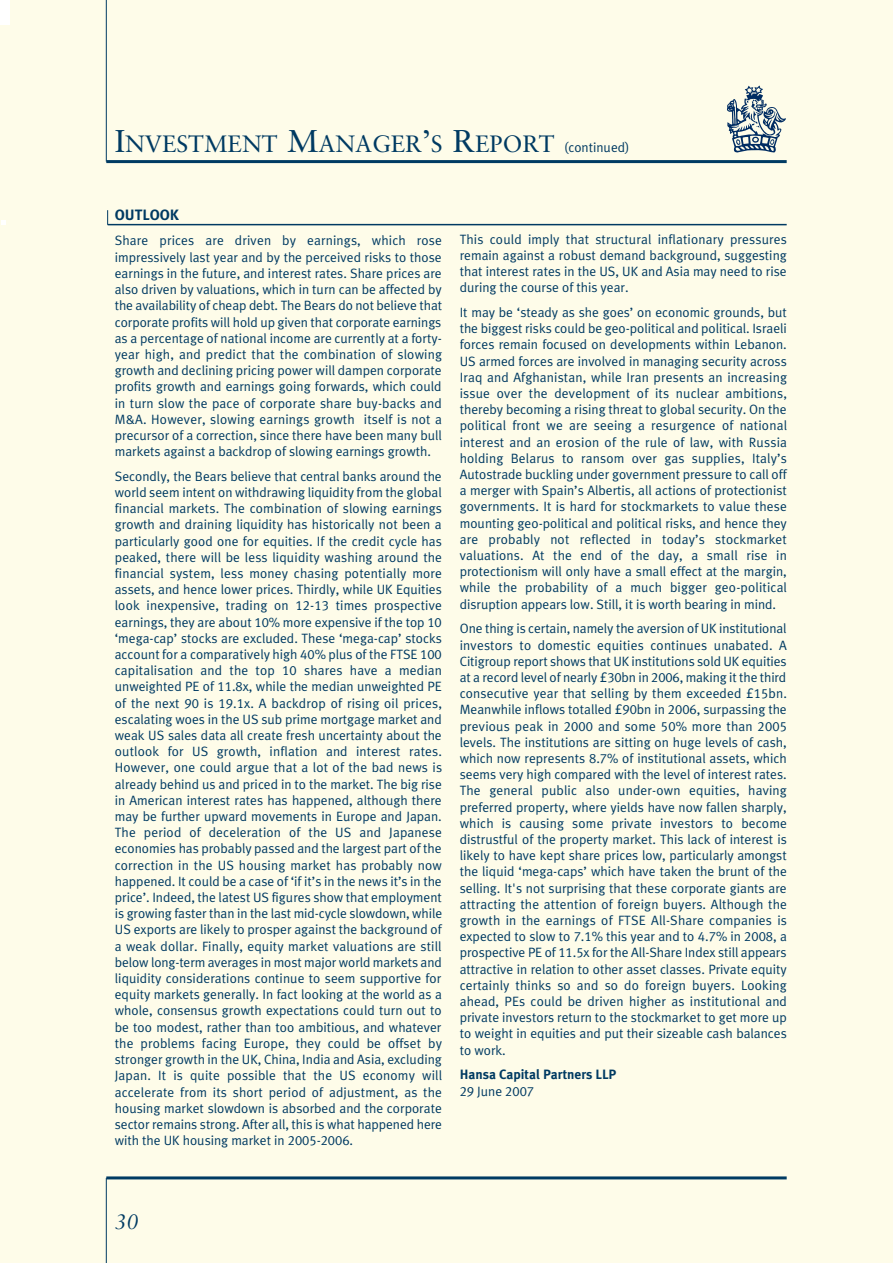
<style>
.page{position:relative;width:893px;height:1263px;background:#fefce9}
.page>*{position:absolute;margin:0;border:0;box-sizing:border-box;transform-origin:0 0}
.t1{font:23.7px "Sabon";color:#003a62}
.t2{font:italic 21px "Sabon";color:#003a62}
.t3{font:700 15px "Cii Meta Plus";color:#003a62}
.t4{font:13.5px/16.2px "Cii Meta Plus Normal";color:#003a62;text-align:justify}
.t5{font:700 13.5px "Cii Meta Plus";color:#003a62}
.s1{font-size:31.5px}
.s2{font-family:"Cii Meta Plus Normal";font-size:13.5px}
</style>
<div class="page">
<svg style="left:727px;top:85px;width:59px;height:67px"></svg>
<hr style="left:106px;top:160px;width:681px;height:3px;background:#003a62">
<hr style="left:106px;top:0;width:1px;height:162px;background:#003a62">
<hr style="left:106px;top:1176px;width:681px;height:3px;background:#003a62">
<hr style="left:106px;top:1178px;width:1px;height:85px;background:#003a62">
<div style="left:0;top:0;width:10px;height:25px;background:#fff"></div>
<svg style="left:107px;top:210px;width:1px;height:15px"></svg>
<svg style="left:1px;top:220px;width:5px;height:5px"></svg>
<hr style="left:108px;top:224px;width:679px;height:1px;background:#003a62">
<h1 class="t1" style="left:115px;top:134px;width:516px"><span class="s1">I</span>NVESTMENT <span class="s1">M</span>ANAGER<span class="s1">’</span>S <span class="s1">R</span>EPORT <span class="s2">(continued)</span></h1>
<p class="t3" style="left:115px;top:206px;width:66px">OUTLOOK</p>
<p class="t4" style="left:115px;top:233px;width:329px">Share prices are driven by earnings, which rose impressively last year and by the perceived risks to those earnings in the future, and interest rates. Share prices are also driven by valuations, which in turn can be affected by the availability of cheap debt. The Bears do not believe that corporate profits will hold up given that corporate earnings as a percentage of national income are currently at a forty&shy;year high, and predict that the combination of slowing growth and declining pricing power will dampen corporate profits growth and earnings going forwards, which could in turn slow the pace of corporate share buy-backs and M&amp;A. However, slowing earnings growth itself is not a precursor of a correction, since there have been many bull markets against a backdrop of slowing earnings growth.</p>
<p class="t4" style="left:115px;top:468px;width:329px">Secondly, the Bears believe that central banks around the world seem intent on withdrawing liquidity from the global financial markets. The combination of slowing earnings growth and draining liquidity has historically not been a particularly good one for equities. If the credit cycle has peaked, there will be less liquidity washing around the financial system, less money chasing potentially more assets, and hence lower prices. Thirdly, while UK Equities look inexpensive, trading on 12-13 times prospective earnings, they are about 10% more expensive if the top 10 ‘mega-cap’ stocks are excluded. These ‘mega-cap’ stocks account for a comparatively high 40% plus of the FTSE 100 capitalisation and the top 10 shares have a median unweighted PE of 11.8x, while the median unweighted PE of the next 90 is 19.1x. A backdrop of rising oil prices, escalating woes in the US sub prime mortgage market and weak US sales data all create fresh uncertainty about the outlook for US growth, inflation and interest rates.<br>However, one could argue that a lot of the bad news is already behind us and priced in to the market. The big rise in American interest rates has happened, although there may be further upward movements in Europe and Japan.<br>The period of deceleration of the US and Japanese economies has probably passed and the largest part of the correction in the US housing market has probably now happened. It could be a case of ‘if it’s in the news it’s in the price’. Indeed, the latest US figures show that employment is growing faster than in the last mid-cycle slowdown, while US exports are likely to prosper against the background of a weak dollar. Finally, equity market valuations are still below long-term averages in most major world markets and liquidity considerations continue to seem supportive for equity markets generally. In fact looking at the world as a whole, consensus growth expectations could turn out to be too modest, rather than too ambitious, and whatever the problems facing Europe, they could be offset by stronger growth in the UK, China, India and Asia, excluding Japan. It is quite possible that the US economy will accelerate from its short period of adjustment, as the housing market slowdown is absorbed and the corporate sector remains strong. After all, this is what happened here with the UK housing market in 2005-2006.</p>
<p class="t4" style="left:460px;top:231px;width:329px">This could imply that structural inflationary pressures remain against a robust demand background, suggesting that interest rates in the US, UK and Asia may need to rise during the course of this year.</p>
<p class="t4" style="left:460px;top:304px;width:329px">It may be ‘steady as she goes’ on economic grounds, but the biggest risks could be geo-political and political. Israeli forces remain focused on developments within Lebanon.<br>US armed forces are involved in managing security across Iraq and Afghanistan, while Iran presents an increasing issue over the development of its nuclear ambitions, thereby becoming a rising threat to global security. On the political front we are seeing a resurgence of national interest and an erosion of the rule of law, with Russia holding Belarus to ransom over gas supplies, Italy’s Autostrade buckling under government pressure to call off a merger with Spain’s Albertis, all actions of protectionist governments. It is hard for stockmarkets to value these mounting geo-political and political risks, and hence they are probably not reflected in today’s stockmarket valuations. At the end of the day, a small rise in protectionism will only have a small effect at the margin, while the probability of a much bigger geo-political disruption appears low. Still, it is worth bearing in mind.</p>
<p class="t4" style="left:460px;top:621px;width:329px">One thing is certain, namely the aversion of UK institutional investors to domestic equities continues unabated. A Citigroup report shows that UK institutions sold UK equities at a record level of nearly £30bn in 2006, making it the third consecutive year that selling by them exceeded £15bn.<br>Meanwhile inflows totalled £90bn in 2006, surpassing the previous peak in 2000 and some 50% more than 2005 levels. The institutions are sitting on huge levels of cash, which now represents 8.7% of institutional assets, which seems very high compared with the level of interest rates.<br>The general public also under-own equities, having preferred property, where yields have now fallen sharply, which is causing some private investors to become distrustful of the property market. This lack of interest is likely to have kept share prices low, particularly amongst the liquid ‘mega-caps’ which have taken the brunt of the selling. It's not surprising that these corporate giants are attracting the attention of foreign buyers. Although the growth in the earnings of FTSE All-Share companies is expected to slow to 7.1% this year and to 4.7% in 2008, a prospective PE of 11.5x for the All-Share Index still appears attractive in relation to other asset classes. Private equity certainly thinks so and so do foreign buyers. Looking ahead, PEs could be driven higher as institutional and private investors return to the stockmarket to get more up to weight in equities and put their sizeable cash balances to work.</p>
<p class="t5" style="left:460px;top:1067px;width:158px">Hansa Capital Partners LLP</p>
<p class="t4" style="left:460px;top:1083px;width:76px">29 June 2007</p>
<h2 class="t2" style="left:115px;top:1213px;width:25px">30</h2>
</div>
